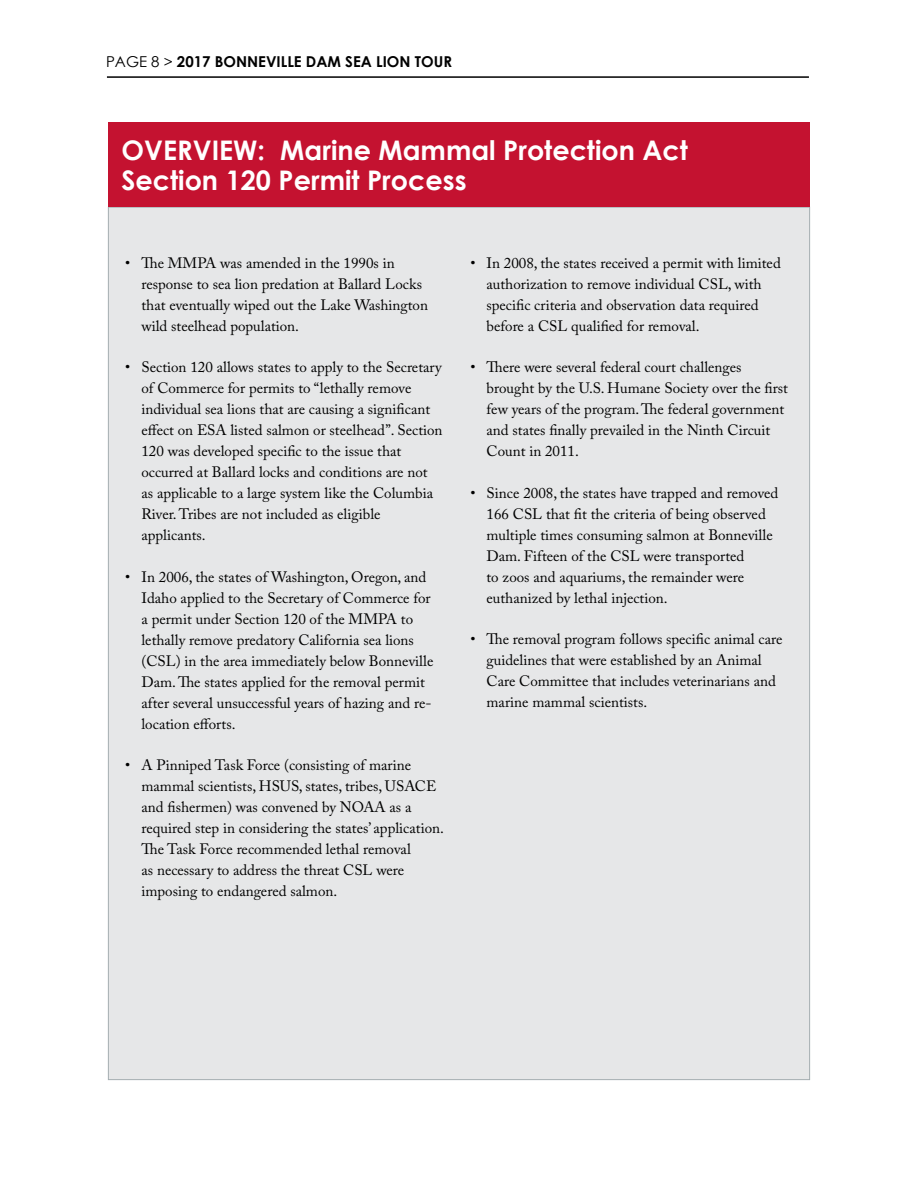
<style>
.page{position:relative;width:918px;height:1188px;background:#fff}
.page>*{position:absolute;margin:0;border:0;box-sizing:border-box;transform-origin:0 0}
.t1{font:700 27px/30px "Century Gothic";color:#fff}
.t2{font:15px/21px "Adobe Caslon Pro";color:#000}
.t3{font:700 15px "Century Gothic";color:#000}
.s1{font-weight:400}
</style>
<div class="page">
<hr style="left:107px;top:76px;width:702px;height:2px;background:#000">
<div style="left:108px;top:207px;width:702px;height:873px;background:#e6e7e8;border:1px solid #a4aeb1"></div>
<div style="left:108px;top:123px;width:702px;height:84px;background:#c41230"></div>
<p class="t3" style="left:106px;top:50px;width:348px"><span class="s1">PAGE 8 &gt;</span> 2017 BONNEVILLE DAM SEA LION TOUR</p>
<h1 class="t1" style="left:122px;top:134px;width:568px">OVERVIEW: Marine Mammal Protection Act<br>Section 120 Permit Process</h1>
<p class="t2" style="left:141px;top:252px;width:288px;text-indent:-16px">• The MMPA was amended in the 1990s in response to sea lion predation at Ballard Locks that eventually wiped out the Lake Washington wild steelhead population.</p>
<p class="t2" style="left:141px;top:357px;width:303px;text-indent:-16px">• Section 120 allows states to apply to the Secretary of Commerce for permits to “lethally remove individual sea lions that are causing a significant effect on ESA listed salmon or steelhead”. Section 120 was developed specific to the issue that occurred at Ballard locks and conditions are not as applicable to a large system like the Columbia River. Tribes are not included as eligible applicants.</p>
<p class="t2" style="left:141px;top:566px;width:293px;text-indent:-16px">• In 2006, the states of Washington, Oregon, and Idaho applied to the Secretary of Commerce for a permit under Section 120 of the MMPA to lethally remove predatory California sea lions (CSL) in the area immediately below Bonneville Dam. The states applied for the removal permit after several unsuccessful years of hazing and re&shy;location efforts.</p>
<p class="t2" style="left:141px;top:754px;width:304px;text-indent:-16px">• A Pinniped Task Force (consisting of marine mammal scientists, HSUS, states, tribes, USACE and fishermen) was convened by NOAA as a required step in considering the states’ application.<br>The Task Force recommended lethal removal<br>as necessary to address the threat CSL were imposing to endangered salmon.</p>
<p class="t2" style="left:487px;top:252px;width:296px;text-indent:-16px">• In 2008, the states received a permit with limited authorization to remove individual CSL, with specific criteria and observation data required before a CSL qualified for removal.</p>
<p class="t2" style="left:487px;top:357px;width:303px;text-indent:-16px">• There were several federal court challenges brought by the U.S. Humane Society over the first few years of the program. The federal government and states finally prevailed in the Ninth Circuit Count in 2011.</p>
<p class="t2" style="left:487px;top:482px;width:293px;text-indent:-16px">• Since 2008, the states have trapped and removed 166 CSL that fit the criteria of being observed multiple times consuming salmon at Bonneville Dam. Fifteen of the CSL were transported<br>to zoos and aquariums, the remainder were euthanized by lethal injection.</p>
<p class="t2" style="left:487px;top:628px;width:298px;text-indent:-16px">• The removal program follows specific animal care guidelines that were established by an Animal Care Committee that includes veterinarians and marine mammal scientists.</p>
</div>
